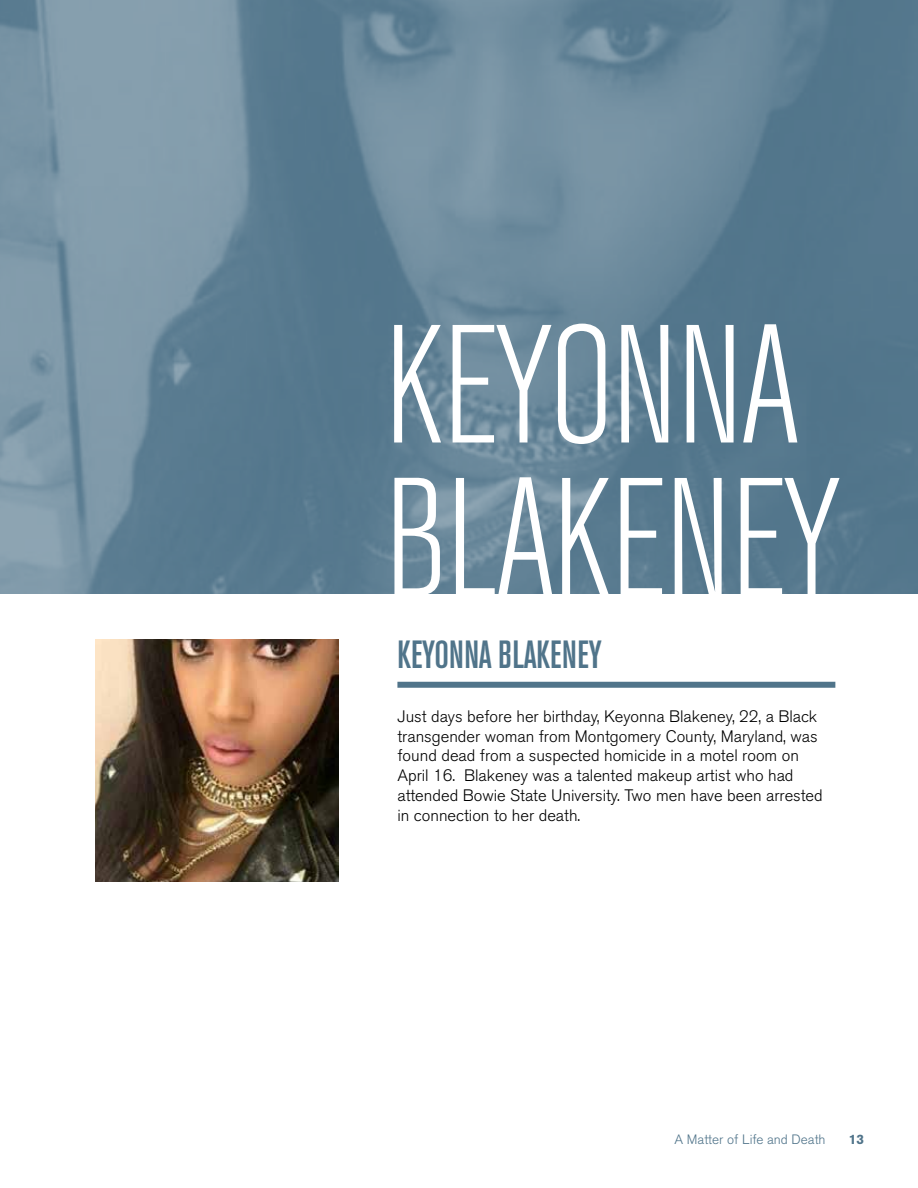
<style>
.page{position:relative;width:918px;height:1188px;background:#fff}
.page>*{position:absolute;margin:0;border:0;box-sizing:border-box;transform-origin:0 0}
.t1{font:300 condensed 166.5px/153px "Akzidenz Grotesk BE";letter-spacing:-.015em;color:#fff}
.t2{font:500 condensed 39px "Akzidenz Grotesk BE";letter-spacing:-.005em;color:#50748a}
.t3{font:300 16.5px/19.8px "Akzidenz Grotesk BE";color:#000}
.t4{font:300 13.5px "Akzidenz Grotesk BE";color:#50748a}
.t5{font:700 13.5px "Akzidenz Grotesk BE";color:#50748a}
</style>
<div class="page">
<svg style="left:0;top:0;width:918px;height:594px;background:#668598"></svg>
<div style="left:397px;top:682px;width:438px;height:6px;background:#50748a"></div>
<img style="left:95px;top:639px;width:243px;height:243px">
<h1 class="t1" style="left:384px;top:314px;width:458px">KEYONNA<br>BLAKENEY</h1>
<h2 class="t2" style="left:397px;top:633px;width:206px">KEYONNA BLAKENEY</h2>
<p class="t3" style="left:397px;top:707px;width:427px">Just days before her birthday, Keyonna Blakeney, 22, a Black transgender woman from Montgomery County, Maryland, was found dead from a suspected homicide in a motel room on April 16. Blakeney was a talented makeup artist who had attended Bowie State University. Two men have been arrested in connection to her death.</p>
<p class="t4" style="left:675px;top:1132px;width:153px">A Matter of Life and Death</p>
<p class="t5" style="left:849px;top:1132px;width:17px">13</p>
</div>
